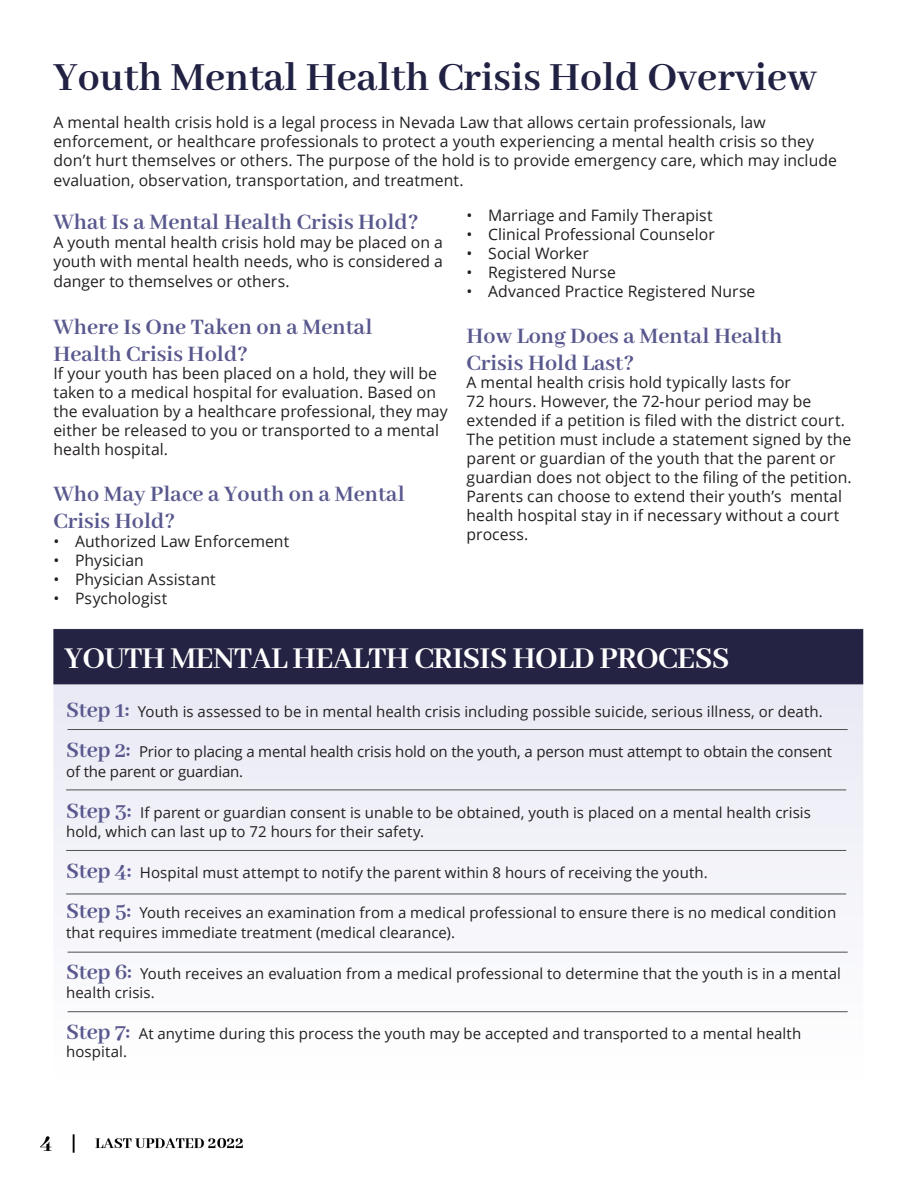
<style>
.page{position:relative;width:918px;height:1188px;background:#fff}
.page>*{position:absolute;margin:0;border:0;box-sizing:border-box;transform-origin:0 0}
.t1{font:700 43.5px "Abhaya Libre";color:#212143}
.t2{font:700 33px "Abhaya Libre";letter-spacing:-.02em;color:#fff}
.t3{font:700 24px/27px "Abhaya Libre";color:#58588e}
.t4{font:15.75px/18.9px "Open Sans";letter-spacing:.005em;color:#231f20}
.t5{font:15px/19.8px "Open Sans";letter-spacing:.005em;color:#231f20}
.s1{font-family:"Abhaya Libre";font-weight:700;font-size:24px;color:#58588e}
</style>
<div class="page">
<img style="left:40px;top:628px;width:824px;height:525px">
<p class="t1" style="left:53px;top:53px;width:765px">Youth Mental Health Crisis Hold Overview</p>
<p class="t4" style="left:53px;top:113px;width:785px">A mental health crisis hold is a legal process in Nevada Law that allows certain professionals, law enforcement, or healthcare professionals to protect a youth experiencing a mental health crisis so they don’t hurt themselves or others. The purpose of the hold is to provide emergency care, which may include evaluation, observation, transportation, and treatment.</p>
<p class="t3" style="left:53px;top:210px;width:367px">What Is a Mental Health Crisis Hold?</p>
<p class="t4" style="left:53px;top:232px;width:391px;line-height:19.4px;text-align:justify">A youth mental health crisis hold may be placed on a youth with mental health needs, who is considered a danger to themselves or others.</p>
<p class="t3" style="left:53px;top:314px;width:321px">Where Is One Taken on a Mental</p>
<p class="t3" style="left:53px;top:341px;width:196px">Health Crisis Hold?</p>
<p class="t4" style="left:53px;top:364px;width:396px">If your youth has been placed on a hold, they will be taken to a medical hospital for evaluation. Based on the evaluation by a healthcare professional, they may either be released to you or transported to a mental health hospital.</p>
<p class="t3" style="left:53px;top:481px;width:353px">Who May Place a Youth on a Mental<br>Crisis Hold?</p>
<p class="t4" style="left:53px;top:531px;width:237px">• Authorized Law Enforcement</p>
<p class="t4" style="left:53px;top:550px;width:92px">• Physician</p>
<p class="t4" style="left:53px;top:569px;width:164px">• Physician Assistant</p>
<p class="t4" style="left:53px;top:588px;width:115px">• Psychologist</p>
<p class="t4" style="left:467px;top:206px;width:248px">• Marriage and Family Therapist</p>
<p class="t4" style="left:467px;top:224px;width:250px">• Clinical Professional Counselor</p>
<p class="t4" style="left:467px;top:243px;width:124px">• Social Worker</p>
<p class="t4" style="left:467px;top:262px;width:151px">• Registered Nurse</p>
<p class="t4" style="left:467px;top:281px;width:290px">• Advanced Practice Registered Nurse</p>
<p class="t3" style="left:467px;top:323px;width:317px">How Long Does a Mental Health</p>
<p class="t3" style="left:467px;top:350px;width:169px">Crisis Hold Last?</p>
<p class="t4" style="left:467px;top:373px;width:387px">A mental health crisis hold typically lasts for<br>72 hours. However, the 72-hour period may be extended if a petition is filed with the district court.<br>The petition must include a statement signed by the parent or guardian of the youth that the parent or guardian does not object to the filing of the petition.<br>Parents can choose to extend their youth’s mental health hospital stay in if necessary without a court process.</p>
<p class="t2" style="left:65px;top:640px;width:666px">YOUTH MENTAL HEALTH CRISIS HOLD PROCESS</p>
<p class="t5" style="left:66px;top:701px;width:758px"><span class="s1">Step 1:</span> Youth is assessed to be in mental health crisis including possible suicide, serious illness, or death.</p>
<p class="t5" style="left:66px;top:741px;width:767px"><span class="s1">Step 2:</span> Prior to placing a mental health crisis hold on the youth, a person must attempt to obtain the consent of the parent or guardian.</p>
<p class="t5" style="left:66px;top:802px;width:746px"><span class="s1">Step 3:</span> If parent or guardian consent is unable to be obtained, youth is placed on a mental health crisis hold, which can last up to 72 hours for their safety.</p>
<p class="t5" style="left:66px;top:862px;width:643px"><span class="s1">Step 4:</span> Hospital must attempt to notify the parent within 8 hours of receiving the youth.</p>
<p class="t5" style="left:66px;top:903px;width:772px"><span class="s1">Step 5:</span> Youth receives an examination from a medical professional to ensure there is no medical condition that requires immediate treatment (medical clearance).</p>
<p class="t5" style="left:66px;top:963px;width:776px"><span class="s1">Step 6:</span> Youth receives an evaluation from a medical professional to determine that the youth is in a mental health crisis.</p>
<p class="t5" style="left:66px;top:1024px;width:737px;line-height:18px"><span class="s1">Step 7:</span> At anytime during this process the youth may be accepted and transported to a mental health hospital.</p>
</div>
